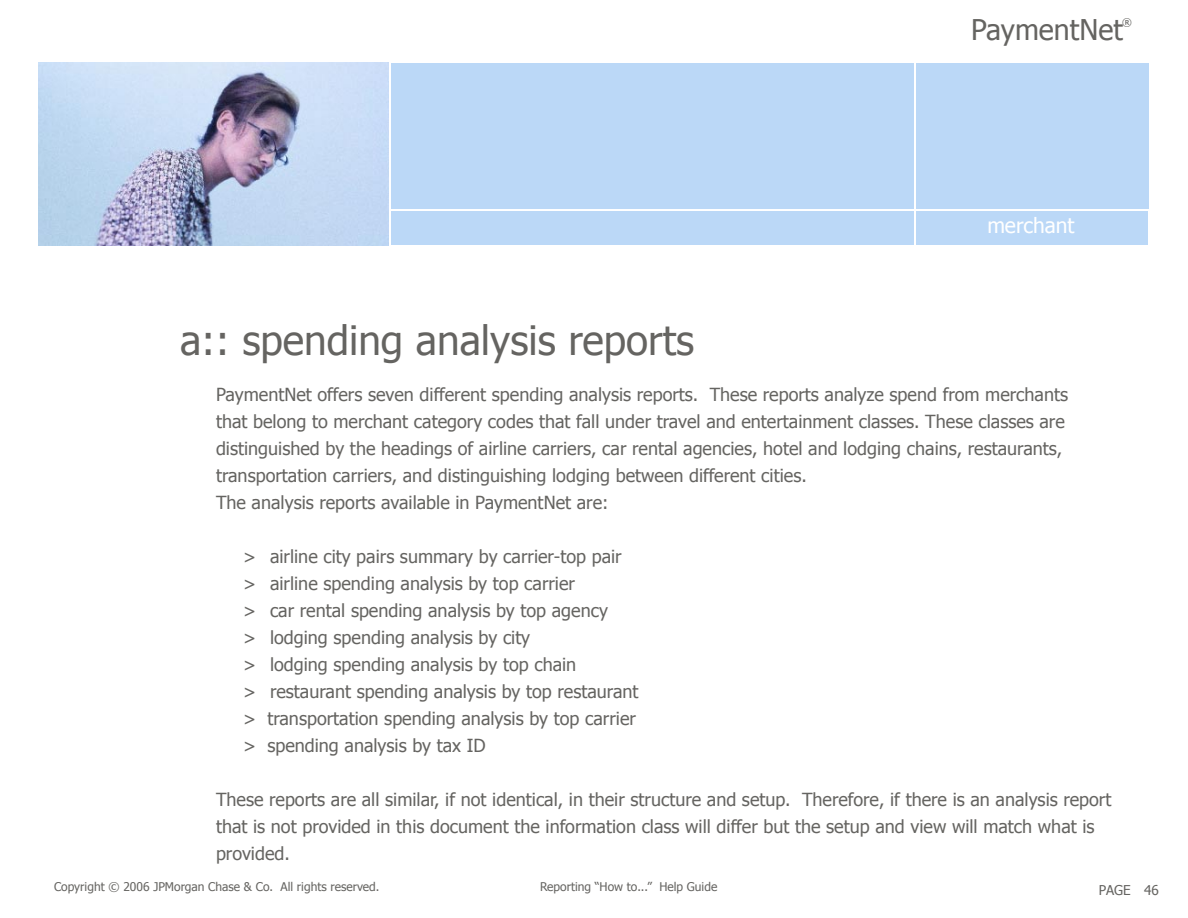
<style>
.page{position:relative;width:1188px;height:918px;background:#fff}
.page>*{position:absolute;margin:0;border:0;box-sizing:border-box;transform-origin:0 0}
.t1{font:40.5px "Tahoma";color:#656461}
.t2{font:28.5px "Tahoma";color:#656461}
.t3{font:21px "Tahoma";color:#fff}
.t4{font:18px/27px "Tahoma";color:#656461}
.t5{font:13.5px "Tahoma";color:#656461}
.t6{font:12px "Tahoma";color:#656461}
.t7{font:10.5px "Tahoma";color:#656461}
</style>
<div class="page">
<img style="left:39px;top:62px;width:349px;height:184px">
<div style="left:391px;top:63px;width:523px;height:145px;background:#bbd8f7"></div>
<div style="left:392px;top:212px;width:522px;height:33px;background:#bbd8f7"></div>
<div style="left:917px;top:63px;width:232px;height:146px;background:#bbd8f7"></div>
<div style="left:917px;top:212px;width:231px;height:33px;background:#bbd8f7"></div>
<p class="t7" style="left:1122px;top:15px;width:11px">®</p>
<h2 class="t2" style="left:971px;top:11px;width:153px">PaymentNet</h2>
<p class="t3" style="left:987px;top:211px;width:89px">merchant</p>
<p class="t1" style="left:180px;top:313px;width:516px">a:: spending analysis reports</p>
<p class="t4" style="left:216px;top:380px;width:854px">PaymentNet offers seven different spending analysis reports. These reports analyze spend from merchants that belong to merchant category codes that fall under travel and entertainment classes. These classes are distinguished by the headings of airline carriers, car rental agencies, hotel and lodging chains, restaurants, transportation carriers, and distinguishing lodging between different cities.</p>
<p class="t4" style="left:216px;top:488px;width:394px">The analysis reports available in PaymentNet are:</p>
<p class="t4" style="left:243px;top:542px;width:380px">&gt; airline city pairs summary by carrier-top pair</p>
<p class="t4" style="left:243px;top:569px;width:334px">&gt; airline spending analysis by top carrier</p>
<p class="t4" style="left:243px;top:596px;width:367px">&gt; car rental spending analysis by top agency</p>
<p class="t4" style="left:243px;top:623px;width:289px">&gt; lodging spending analysis by city</p>
<p class="t4" style="left:243px;top:650px;width:335px">&gt; lodging spending analysis by top chain</p>
<p class="t4" style="left:243px;top:677px;width:397px">&gt; restaurant spending analysis by top restaurant</p>
<p class="t4" style="left:243px;top:704px;width:394px">&gt; transportation spending analysis by top carrier</p>
<p class="t4" style="left:243px;top:731px;width:244px">&gt; spending analysis by tax ID</p>
<p class="t4" style="left:216px;top:785px;width:897px">These reports are all similar, if not identical, in their structure and setup. Therefore, if there is an analysis report that is not provided in this document the information class will differ but the setup and view will match what is provided.</p>
<p class="t6" style="left:54px;top:879px;width:327px">Copyright © 2006 JPMorgan Chase &amp; Co. All rights reserved.</p>
<p class="t6" style="left:540px;top:879px;width:179px">Reporting “How to...” Help Guide</p>
<p class="t5" style="left:1099px;top:881px;width:62px">PAGE 46</p>
</div>
